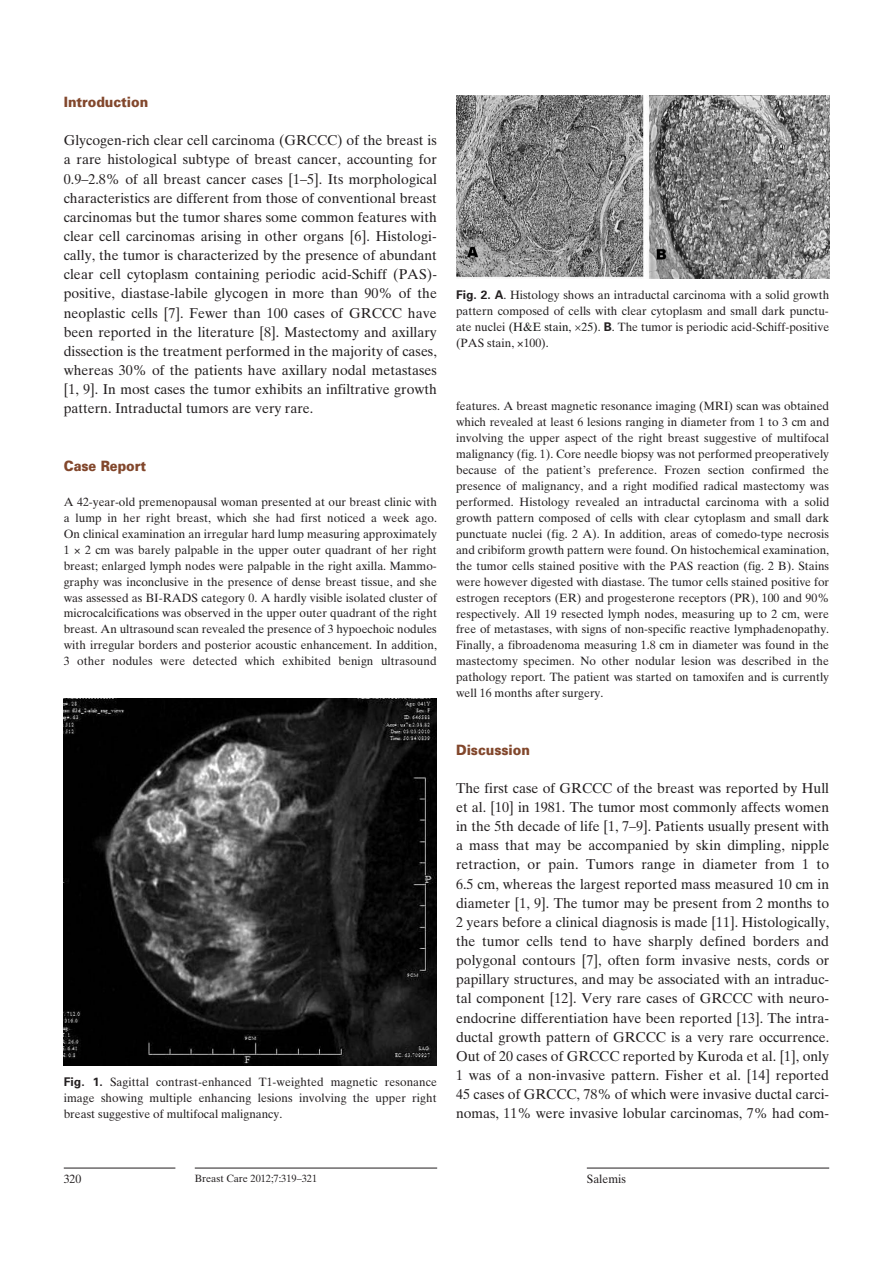
<style>
.page{position:relative;width:893px;height:1263px;background:#fff}
.page>*{position:absolute;margin:0;border:0;box-sizing:border-box;transform-origin:0 0}
.t1{font:14.25px/19.2px "Times Ten";color:#231f20;text-align:justify}
.t2{font:900 14.25px "Univers";color:#82472c;scale:.9 1}
.t3{font:12px/15.9px "Times Ten";color:#231f20;text-align:justify}
.t4{font:10.5px "Times Ten";color:#231f20}
.s1{font-family:"Univers";font-weight:700}
.s2{color:#131413}
</style>
<div class="page">
<hr style="left:64px;top:1168px;width:111px;height:1px;background:#231f20">
<hr style="left:195px;top:1168px;width:242px;height:1px;background:#231f20">
<hr style="left:587px;top:1168px;width:242px;height:1px;background:#231f20">
<img style="left:64px;top:698px;width:373px;height:367px">
<img style="left:456px;top:96px;width:373px;height:183px">
<p class="t2" style="left:64px;top:93px;width:95px">Introduction</p>
<p class="t1" style="left:64px;top:131px;width:375px">Glycogen-rich clear cell carcinoma (GRCCC) of the breast is a rare histological subtype of breast cancer, accounting for 0.9–2.8% of all breast cancer cases [1–5]. Its morphological characteristics are different from those of conventional breast carcinomas but the tumor shares some common features with clear cell carcinomas arising in other organs [6]. Histologi&shy;cally, the tumor is characterized by the presence of abundant clear cell cytoplasm containing periodic acid-Schiff (PAS)- positive, diastase-labile glycogen in more than 90% of the neoplastic cells [7]. Fewer than 100 cases of GRCCC have been reported in the literature [8]. Mastectomy and axillary dissection is the treatment performed in the majority of cases, whereas 30% of the patients have axillary nodal metastases [1, 9]. In most cases the tumor exhibits an infiltrative growth pattern. Intraductal tumors are very rare.</p>
<p class="t2" style="left:64px;top:457px;width:93px">Case Report</p>
<p class="t3" style="left:64px;top:494px;width:375px">A 42-year-old premenopausal woman presented at our breast clinic with a lump in her right breast, which she had first noticed a week ago.<br>On clinical examination an irregular hard lump measuring approximately 1</p>
<p class="t3" style="left:64px;top:541px;width:375px;text-indent:21px">2 cm was barely palpable in the upper outer quadrant of her right breast; enlarged lymph nodes were palpable in the right axilla. Mammo&shy;graphy was inconclusive in the presence of dense breast tissue, and she was assessed as BI-RADS category 0. A hardly visible isolated cluster of microcalcifications was observed in the upper outer quadrant of the right breast. An ultrasound scan revealed the presence of 3 hypoechoic nodules with irregular borders and posterior acoustic enhancement. In addition, 3 other nodules were detected which exhibited benign ultrasound</p>
<p class="t3" style="left:64px;top:1074px;width:375px"><span class="s1">Fig. 1.</span> Sagittal contrast-enhanced T1-weighted magnetic resonance image showing multiple enhancing lesions involving the upper right breast suggestive of multifocal malignancy.</p>
<p class="t3" style="left:456px;top:287px;width:375px"><span class="s1">Fig. 2. A</span>. Histology shows an intraductal carcinoma with a solid growth pattern composed of cells with clear cytoplasm and small dark punctu&shy;ate nuclei <span class="s2">(H&amp;E stain, ×25)</span>. <span class="s1">B</span>. The tumor is periodic acid-Schiff-positive (PAS stain, 100).</p>
<p class="t3" style="left:456px;top:398px;width:375px">features. A breast magnetic resonance imaging (MRI) scan was obtained which revealed at least 6 lesions ranging in diameter from 1 to 3 cm and involving the upper aspect of the right breast suggestive of multifocal malignancy (fig. 1). Core needle biopsy was not performed preoperatively because of the patient’s preference. Frozen section confirmed the presence of malignancy, and a right modified radical mastectomy was performed. Histology revealed an intraductal carcinoma with a solid growth pattern composed of cells with clear cytoplasm and small dark punctuate nuclei (fig. 2 A). In addition, areas of comedo-type necrosis and cribiform growth pattern were found. On histochemical examination, the tumor cells stained positive with the PAS reaction (fig. 2 B). Stains were however digested with diastase. The tumor cells stained positive for estrogen receptors (ER) and progesterone receptors (PR), 100 and 90% respectively. All 19 resected lymph nodes, measuring up to 2 cm, were free of metastases, with signs of non-specific reactive lymphadenopathy.<br>Finally, a fibroadenoma measuring 1.8 cm in diameter was found in the mastectomy specimen. No other nodular lesion was described in the pathology report. The patient was started on tamoxifen and is currently well 16 months after surgery.</p>
<p class="t2" style="left:456px;top:741px;width:84px">Discussion</p>
<p class="t1" style="left:456px;top:778px;width:375px">The first case of GRCCC of the breast was reported by Hull et al. [10] in 1981. The tumor most commonly affects women in the 5th decade of life [1, 7–9]. Patients usually present with a mass that may be accompanied by skin dimpling, nipple retraction, or pain. Tumors range in diameter from 1 to 6.5 cm, whereas the largest reported mass measured 10 cm in diameter [1, 9]. The tumor may be present from 2 months to 2 years before a clinical diagnosis is made [11]. Histologically, the tumor cells tend to have sharply defined borders and polygonal contours [7], often form invasive nests, cords or papillary structures, and may be associated with an intraduc&shy;tal component [12]. Very rare cases of GRCCC with neuro&shy;endocrine differentiation have been reported [13]. The intra&shy;ductal growth pattern of GRCCC is a very rare occurrence.<br>Out of 20 cases of GRCCC reported by Kuroda et al. [1], only 1 was of a non-invasive pattern. Fisher et al. [14] reported 45 cases of GRCCC, 78% of which were invasive ductal carci&shy;nomas, 11% were invasive lobular carcinomas, 7% had com-</p>
<p class="t3" style="left:64px;top:1171px;width:19px">320</p>
<p class="t4" style="left:195px;top:1172px;width:124px">Breast Care 2012;7:319–321</p>
<p class="t3" style="left:587px;top:1171px;width:41px">Salemis</p>
</div>
